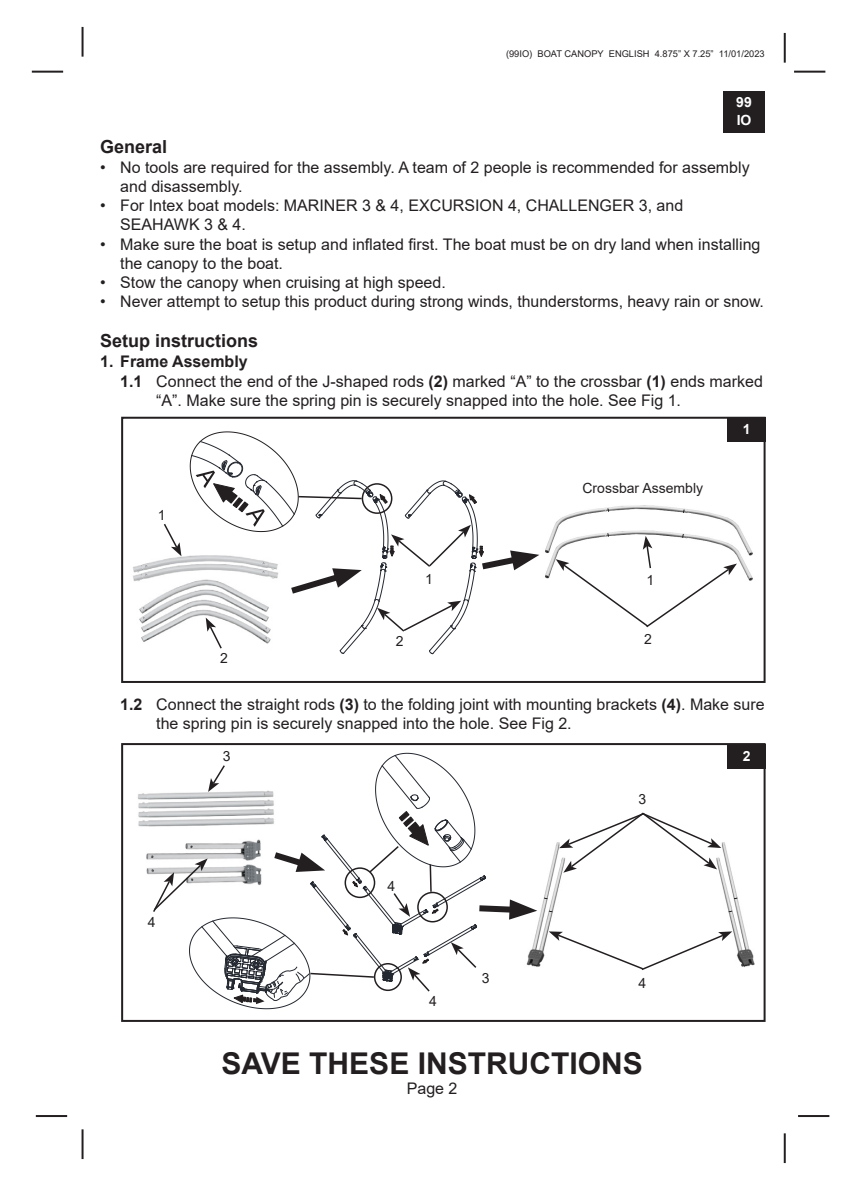
<style>
.page{position:relative;width:862px;height:1191px;background:#fff}
.page>*{position:absolute;margin:0;border:0;box-sizing:border-box;transform-origin:0 0}
.t1{font:700 30px "Arial";color:#231f20}
.Paragraph_Style3{font:700 18px "Arial";color:#231f20}
.Paragraph_Style3-2{font:16px/19.2px "Arial";color:#231f20}
.Paragraph_Style6{font:16px/19.2px "Arial";color:#231f20}
.Paragraph_Style3-3{font:700 16px "Arial";color:#231f20}
.Paragraph_Style3-4{font:14px "Arial";color:#231f20}
.Paragraph_Style3-5{font:700 14px/18px "Arial";color:#fff}
.t2{font:9.2px "Arial";color:#231f20}
.s1{font-weight:700}
</style>
<div class="page">
<hr style="left:32px;top:71px;width:31px;height:2px;background:#231f20">
<hr style="left:36px;top:1115px;width:31px;height:2px;background:#231f20">
<hr style="left:794px;top:71px;width:31px;height:2px;background:#231f20">
<hr style="left:784px;top:33px;width:2px;height:30px;background:#231f20">
<hr style="left:798px;top:1115px;width:31px;height:2px;background:#231f20">
<hr style="left:82px;top:27px;width:2px;height:30px;background:#231f20">
<hr style="left:82px;top:1129px;width:2px;height:30px;background:#231f20">
<hr style="left:784px;top:1133px;width:2px;height:30px;background:#231f20">
<div style="left:723px;top:92px;width:41px;height:41px;background:#231f20"></div>
<div style="left:727px;top:418px;width:38px;height:24px;background:#231f20"></div>
<div style="left:121px;top:417px;width:644px;height:266px;border:2px solid #231f20"></div>
<img style="left:139px;top:585px;width:51px;height:57px">
<img style="left:133px;top:553px;width:57px;height:32px">
<svg style="left:190px;top:431px;width:349px;height:223px"></svg>
<svg style="left:162px;top:524px;width:19px;height:32px"></svg>
<img style="left:539px;top:505px;width:214px;height:76px">
<svg style="left:606px;top:507px;width:3px;height:6px"></svg>
<svg style="left:556px;top:532px;width:181px;height:96px"></svg>
<svg style="left:682px;top:508px;width:3px;height:6px"></svg>
<div style="left:727px;top:744px;width:38px;height:24px;background:#231f20"></div>
<div style="left:121px;top:743px;width:644px;height:279px;border:2px solid #231f20"></div>
<img style="left:137px;top:793px;width:15px;height:34px">
<img style="left:146px;top:853px;width:6px;height:22px">
<img style="left:537px;top:842px;width:218px;height:125px">
<svg style="left:549px;top:931px;width:183px;height:39px"></svg>
<svg style="left:547px;top:909px;width:6px;height:3px"></svg>
<svg style="left:543px;top:896px;width:5px;height:3px"></svg>
<svg style="left:727px;top:909px;width:6px;height:3px"></svg>
<svg style="left:733px;top:896px;width:5px;height:3px"></svg>
<svg style="left:559px;top:812px;width:162px;height:60px"></svg>
<svg style="left:152px;top:753px;width:385px;height:256px"></svg>
<p class="t2" style="left:506px;top:48px;width:260px">(99IO) BOAT CANOPY ENGLISH 4.875” X 7.25” 11/01/2023</p>
<p class="Paragraph_Style3-5" style="left:736px;top:93px;width:17px">99<br>IO</p>
<p class="Paragraph_Style3" style="left:100px;top:134px;width:69px">General</p>
<p class="Paragraph_Style6" style="left:120px;top:157px;width:631px;text-indent:-20px">• No tools are required for the assembly. A team of 2 people is recommended for assembly and disassembly.</p>
<p class="Paragraph_Style3-2" style="left:120px;top:196px;width:564px;text-indent:-20px">• For Intex boat models: MARINER 3 &amp; 4, EXCURSION 4, CHALLENGER 3, and<br>SEAHAWK 3 &amp; 4.</p>
<p class="Paragraph_Style3-2" style="left:120px;top:234px;width:642px;text-indent:-20px">• Make sure the boat is setup and inflated first. The boat must be on dry land when installing the canopy to the boat.</p>
<p class="Paragraph_Style3-2" style="left:100px;top:273px;width:347px">• Stow the canopy when cruising at high speed.</p>
<p class="Paragraph_Style3-2" style="left:100px;top:292px;width:665px">• Never attempt to setup this product during strong winds, thunderstorms, heavy rain or snow.</p>
<p class="Paragraph_Style3" style="left:100px;top:328px;width:160px">Setup instructions</p>
<p class="Paragraph_Style3-3" style="left:100px;top:350px;width:149px">1. Frame Assembly</p>
<p class="Paragraph_Style3-2" style="left:156px;top:371px;width:608px;text-indent:-36px"><span class="s1">1.1</span> Connect the end of the J-shaped rods <span class="s1">(2)</span> marked “A” to the crossbar <span class="s1">(1)</span> ends marked “A”. Make sure the spring pin is securely snapped into the hole. See Fig 1.</p>
<p class="Paragraph_Style3-4" style="left:158px;top:505px;width:9px">1</p>
<p class="Paragraph_Style3-4" style="left:220px;top:648px;width:9px">2</p>
<p class="Paragraph_Style3-4" style="left:396px;top:632px;width:9px">2</p>
<p class="Paragraph_Style3-4" style="left:425px;top:570px;width:9px">1</p>
<p class="Paragraph_Style3-4" style="left:582px;top:478px;width:122px">Crossbar Assembly</p>
<p class="Paragraph_Style3-4" style="left:646px;top:570px;width:9px">1</p>
<p class="Paragraph_Style3-4" style="left:644px;top:630px;width:9px">2</p>
<p class="Paragraph_Style3-5" style="left:742px;top:420px;width:9px">1</p>
<p class="Paragraph_Style3-2" style="left:156px;top:694px;width:610px;text-indent:-36px"><span class="s1">1.2</span> Connect the straight rods <span class="s1">(3)</span> to the folding joint with mounting brackets <span class="s1">(4)</span>. Make sure the spring pin is securely snapped into the hole. See Fig 2.</p>
<p class="Paragraph_Style3-4" style="left:148px;top:913px;width:9px">4</p>
<p class="Paragraph_Style3-4" style="left:223px;top:746px;width:9px">3</p>
<p class="Paragraph_Style3-4" style="left:387px;top:876px;width:9px">4</p>
<p class="Paragraph_Style3-4" style="left:429px;top:991px;width:9px">4</p>
<p class="Paragraph_Style3-4" style="left:482px;top:968px;width:9px">3</p>
<p class="Paragraph_Style3-4" style="left:638px;top:789px;width:9px">3</p>
<p class="Paragraph_Style3-4" style="left:638px;top:973px;width:9px">4</p>
<h1 class="t1" style="left:221px;top:1042px;width:423px">SAVE THESE INSTRUCTIONS</h1>
<p class="Paragraph_Style3-2" style="left:407px;top:1079px;width:52px">Page 2</p>
<p class="Paragraph_Style3-5" style="left:742px;top:747px;width:9px">2</p>
</div>
